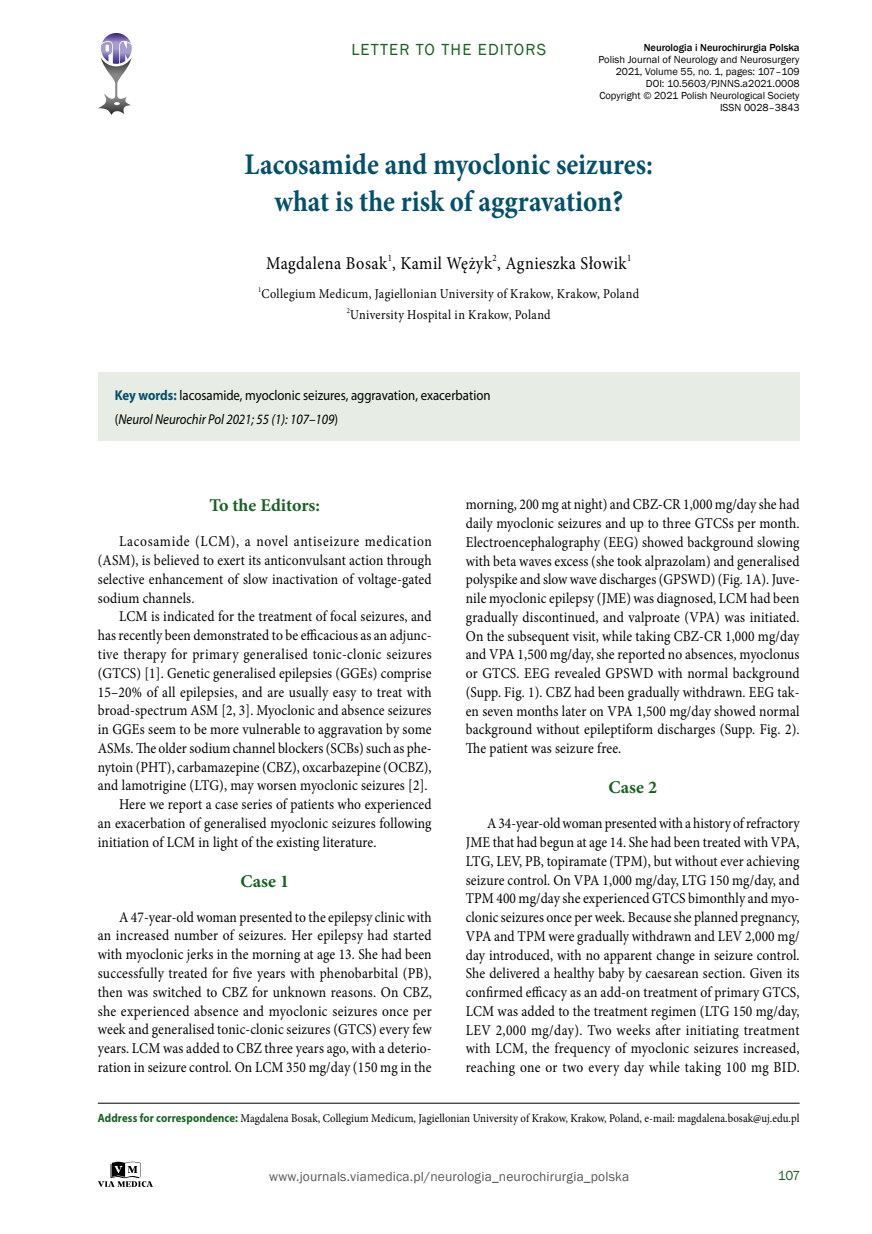
<style>
.page{position:relative;width:872px;height:1234px;background:#fff}
.page>*{position:absolute;margin:0;border:0;box-sizing:border-box;transform-origin:0 0}
.t1{font:700 30px/36.6px "Minion Pro";color:#03506b;text-align:center;scale:.9 1}
.t2{font:18px "Minion Pro";letter-spacing:.03em;color:#000;scale:.9 1}
.t3{font:700 18px "Minion Pro";color:#176222}
.t4{font:16.5px "Franklin Gothic";letter-spacing:.07em;color:#176222}
.t5{font:15px/18.8px "Minion Pro";letter-spacing:.01em;color:#000;text-align:justify;scale:.9 1}
.t6{font:14.25px/23.7px "Myriad Pro";color:#000;scale:.9 1}
.t7{font:13.5px/21px "Minion Pro";letter-spacing:.025em;color:#000;text-align:center;scale:.9 1}
.t8{font:13.5px "Franklin Gothic";letter-spacing:.01em;color:#575756}
.t9{font:13.5px "Franklin Gothic";color:#176222}
.t10{font:12px "Minion Pro";letter-spacing:.005em;color:#000;scale:.9 1}
.t11{font:10.5px/12px "Franklin Gothic";color:#000;text-align:right}
.t12{font:500 10.5px "Franklin Gothic";color:#000}
.t13{font:9.9px "Minion Pro";color:#000;scale:.9 1}
.s1{font-weight:700;color:#03506b}
.s2{font-style:italic}
.s3{font-family:"Myriad Pro";font-weight:700;color:#176222}
</style>
<div class="page">
<svg style="left:98px;top:1161px;width:55px;height:25px"></svg>
<svg style="left:98px;top:33px;width:34px;height:82px"></svg>
<hr style="left:98px;top:1102px;width:701px;height:1px;background:#000">
<div style="left:98px;top:372px;width:701px;height:68px;background:#e7ece4"></div>
<p class="t4" style="left:351px;top:39px;width:196px">LETTER TO THE EDITORS</p>
<p class="t12" style="left:643px;top:41px;width:157px">Neurologia i Neurochirurgia Polska</p>
<p class="t11" style="left:598px;top:54px;width:203px">Polish Journal of Neurology and Neurosurgery 2021, Volume 55, no. 1, pages: 107–109<br>DOI: 10.5603/PJNNS.a2021.0008<br>Copyright © 2021 Polish Neurological Society ISSN 0028–3843</p>
<h1 class="t1" style="left:244px;top:146px;width:455px">Lacosamide and myoclonic seizures: what is the risk of aggravation?</h1>
<p class="t2" style="left:266px;top:251px;width:402px">Magdalena Bosak , Kamil Wężyk , Agnieszka Słowik</p>
<p class="t13" style="left:388px;top:251px;width:6px">1</p>
<p class="t13" style="left:492px;top:251px;width:6px">2</p>
<p class="t13" style="left:627px;top:251px;width:6px">1</p>
<p class="t7" style="left:258px;top:283px;width:425px"><sup>1</sup>Collegium Medicum, Jagiellonian University of Krakow, Krakow, Poland<br><sup>2</sup>University Hospital in Krakow, Poland</p>
<p class="t6" style="left:115px;top:383px;width:419px"><span class="s1">Key words:</span> lacosamide, myoclonic seizures, aggravation, exacerbation (<span class="s2">Neurol Neurochir Pol 2021; 55 (1): 107–109</span>)</p>
<p class="t3" style="left:209px;top:493px;width:112px">To the Editors:</p>
<p class="t5" style="left:98px;top:532px;width:372px;text-indent:21px">Lacosamide (LCM), a novel antiseizure medication (ASM), is believed to exert its anticonvulsant action through selective enhancement of slow inactivation of voltage-gated sodium channels.</p>
<p class="t5" style="left:119px;top:607px;width:349px">LCM is indicated for the treatment of focal seizures, and</p>
<p class="t5" style="left:98px;top:626px;width:372px">has recently been demonstrated to be efficacious as an adjunc-</p>
<p class="t5" style="left:98px;top:644px;width:372px">tive therapy for primary generalised tonic-clonic seizures</p>
<p class="t5" style="left:98px;top:663px;width:372px">(GTCS) [1]. Genetic generalised epilepsies (GGEs) comprise</p>
<p class="t5" style="left:98px;top:682px;width:372px">15–20% of all epilepsies, and are usually easy to treat with</p>
<p class="t5" style="left:98px;top:701px;width:372px">broad‐spectrum ASM [2, 3]. Myoclonic and absence seizures</p>
<p class="t5" style="left:98px;top:719px;width:372px">in GGEs seem to be more vulnerable to aggravation by some</p>
<p class="t5" style="left:98px;top:738px;width:372px">ASMs. The older sodium channel blockers (SCBs) such as phe-</p>
<p class="t5" style="left:98px;top:757px;width:372px">nytoin (PHT), carbamazepine (CBZ), oxcarbazepine (OCBZ),</p>
<p class="t5" style="left:98px;top:776px;width:368px">and lamotrigine (LTG), may worsen myoclonic seizures [2].</p>
<p class="t5" style="left:119px;top:794px;width:349px">Here we report a case series of patients who experienced</p>
<p class="t5" style="left:98px;top:813px;width:372px">an exacerbation of generalised myoclonic seizures following</p>
<p class="t5" style="left:98px;top:832px;width:311px">initiation of LCM in light of the existing literature.</p>
<p class="t3" style="left:240px;top:868px;width:50px">Case 1</p>
<p class="t5" style="left:98px;top:907px;width:373px;text-indent:21px">A 47-year-old woman presented to the epilepsy clinic with an increased number of seizures. Her epilepsy had started with myoclonic jerks in the morning at age 13. She had been successfully treated for five years with phenobarbital (PB), then was switched to CBZ for unknown reasons. On CBZ, she experienced absence and myoclonic seizures once per week and generalised tonic-clonic seizures (GTCS) every few years. LCM was added to CBZ three years ago, with a deterio&shy;ration in seizure control. On LCM 350 mg/day (150 mg in the</p>
<p class="t5" style="left:466px;top:495px;width:373px">morning, 200 mg at night) and CBZ-CR 1,000 mg/day she had daily myoclonic seizures and up to three GTCSs per month.<br>Electroencephalography (EEG) showed background slowing with beta waves excess (she took alprazolam) and generalised polyspike and slow wave discharges (GPSWD) (Fig. 1A). Juve&shy;nile myoclonic epilepsy (JME) was diagnosed, LCM had been gradually discontinued, and valproate (VPA) was initiated.<br>On the subsequent visit, while taking CBZ-CR 1,000 mg/day and VPA 1,500 mg/day, she reported no absences, myoclonus or GTCS. EEG revealed GPSWD with normal background (Supp. Fig. 1). CBZ had been gradually withdrawn. EEG tak&shy;en seven months later on VPA 1,500 mg/day showed normal background without epileptiform discharges (Supp. Fig. 2).<br>The patient was seizure free.</p>
<p class="t3" style="left:608px;top:774px;width:50px">Case 2</p>
<p class="t5" style="left:466px;top:814px;width:372px;text-indent:21px">A 34-year-old woman presented with a history of refractory JME that had begun at age 14. She had been treated with VPA, LTG, LEV, PB, topiramate (TPM), but without ever achieving seizure control. On VPA 1,000 mg/day, LTG 150 mg/day, and TPM 400 mg/day she experienced GTCS bimonthly and myo&shy;clonic seizures once per week. Because she planned pregnancy, VPA and TPM were gradually withdrawn and LEV 2,000 mg/ day introduced, with no apparent change in seizure control.<br>She delivered a healthy baby by caesarean section. Given its confirmed efficacy as an add-on treatment of primary GTCS, LCM was added to the treatment regimen (LTG 150 mg/day, LEV 2,000 mg/day). Two weeks after initiating treatment with LCM, the frequency of myoclonic seizures increased, reaching one or two every day while taking 100 mg BID.</p>
<p class="t10" style="left:98px;top:1109px;width:781px"><span class="s3">Address for correspondence:</span> Magdalena Bosak, Collegium Medicum, Jagiellonian University of Krakow, Krakow, Poland, e-mail: magdalena.bosak@uj.edu.pl</p>
<p class="t8" style="left:269px;top:1167px;width:361px">www.journals.viamedica.pl/neurologia_neurochirurgia_polska</p>
<p class="t9" style="left:778px;top:1166px;width:24px">107</p>
</div>
